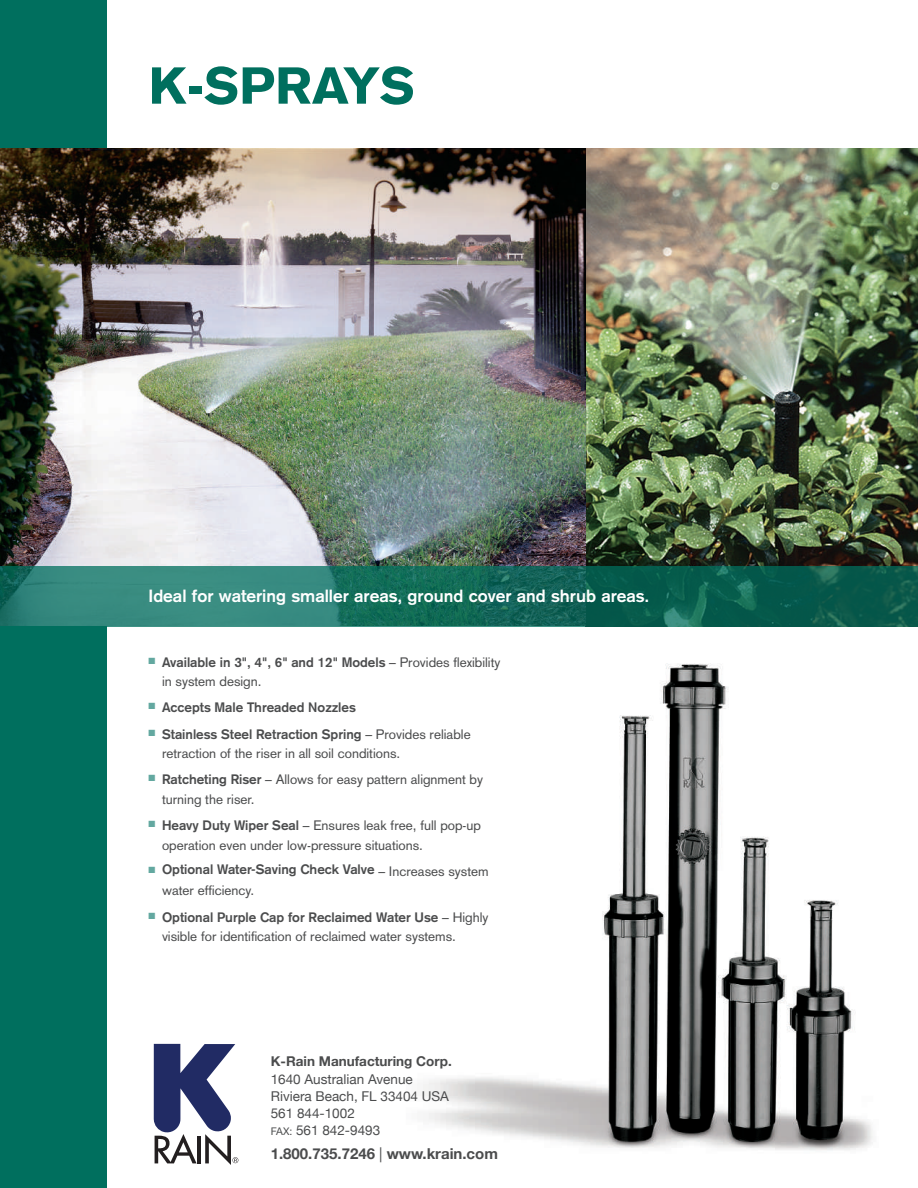
<style>
.page{position:relative;width:918px;height:1188px;background:#fff}
.page>*{position:absolute;margin:0;border:0;box-sizing:border-box;transform-origin:0 0}
.t1{font:900 51px "Akzidenz Grotesk";color:#006f5e}
.t2{font:700 17.4px "Akzidenz Grotesk";color:#fff}
.t3{font:700 15px "Helvetica Neue";color:#4b4c4d}
.t4{font:13.5px/19.5px "Akzidenz Grotesk";color:#4b4c4d}
.t5{font:13.5px/17.2px "Helvetica Neue";color:#4b4c4d}
.t6{font:700 13.5px "Akzidenz Grotesk";color:#4b4c4d}
.t7{font:700 13.5px "Helvetica Neue";color:#4b4c4d}
.s1{font-weight:700}
.s2{color:#63a8a0}
.s3{font-size:10.5px}
.s4{font-weight:400}
</style>
<div class="page">
<img style="left:423px;top:663px;width:450px;height:488px">
<img style="left:107px;top:148px;width:811px;height:418px">
<svg style="left:0;top:0;width:107px;height:1188px;background:#22685a"></svg>
<svg style="left:0;top:566px;width:918px;height:60px;background:#1c6f62"></svg>
<svg style="left:154px;top:1044px;width:84px;height:121px"></svg>
<h1 class="t1" style="left:148px;top:55px;width:268px">K-SPRAYS</h1>
<p class="t2" style="left:148px;top:586px;width:502px">Ideal for watering smaller areas, ground cover and shrub areas.</p>
<p class="t4" style="left:162px;top:652px;width:340px;text-indent:-14px"><sup>■</sup> <span class="s1">Available in 3", 4", 6" and 12" Models</span> – Provides flexibility in system design.</p>
<p class="t6" style="left:148px;top:700px;width:209px"><sup>■</sup> Accepts Male Threaded Nozzles</p>
<p class="t4" style="left:162px;top:724px;width:310px;text-indent:-14px"><sup>■</sup> <span class="s1">Stainless Steel Retraction Spring</span> – Provides reliable retraction of the riser in all soil conditions.</p>
<p class="t4" style="left:162px;top:770px;width:323px;text-indent:-14px"><sup>■</sup> <span class="s1">Ratcheting Riser</span> – Allows for easy pattern alignment by turning the riser.</p>
<p class="t4" style="left:162px;top:816px;width:321px;text-indent:-14px"><sup>■</sup> <span class="s1">Heavy Duty Wiper Seal</span> – Ensures leak free, full pop-up operation even under low-pressure situations.</p>
<p class="t4" style="left:162px;top:859px;width:328px;line-height:21px;text-indent:-14px"><span class="s2">■</span> <span class="s1">Optional Water-Saving Check Valve</span> – Increases system water efficiency.</p>
<p class="t4" style="left:162px;top:907px;width:328px;text-indent:-14px"><sup>■</sup> <span class="s1">Optional Purple Cap for Reclaimed Water Use</span> – Highly visible for identification of reclaimed water systems.</p>
<p class="t7" style="left:271px;top:1051px;width:182px">K-Rain Manufacturing Corp.</p>
<p class="t5" style="left:271px;top:1071px;width:180px">1640 Australian Avenue<br>Riviera Beach, FL 33404 USA<br>561 844-1002<br><span class="s3">FAX:</span> 561 842-9493</p>
<p class="t3" style="left:271px;top:1142px;width:229px">1.800.735.7246 <span class="s4">|</span> www.krain.com</p>
</div>
